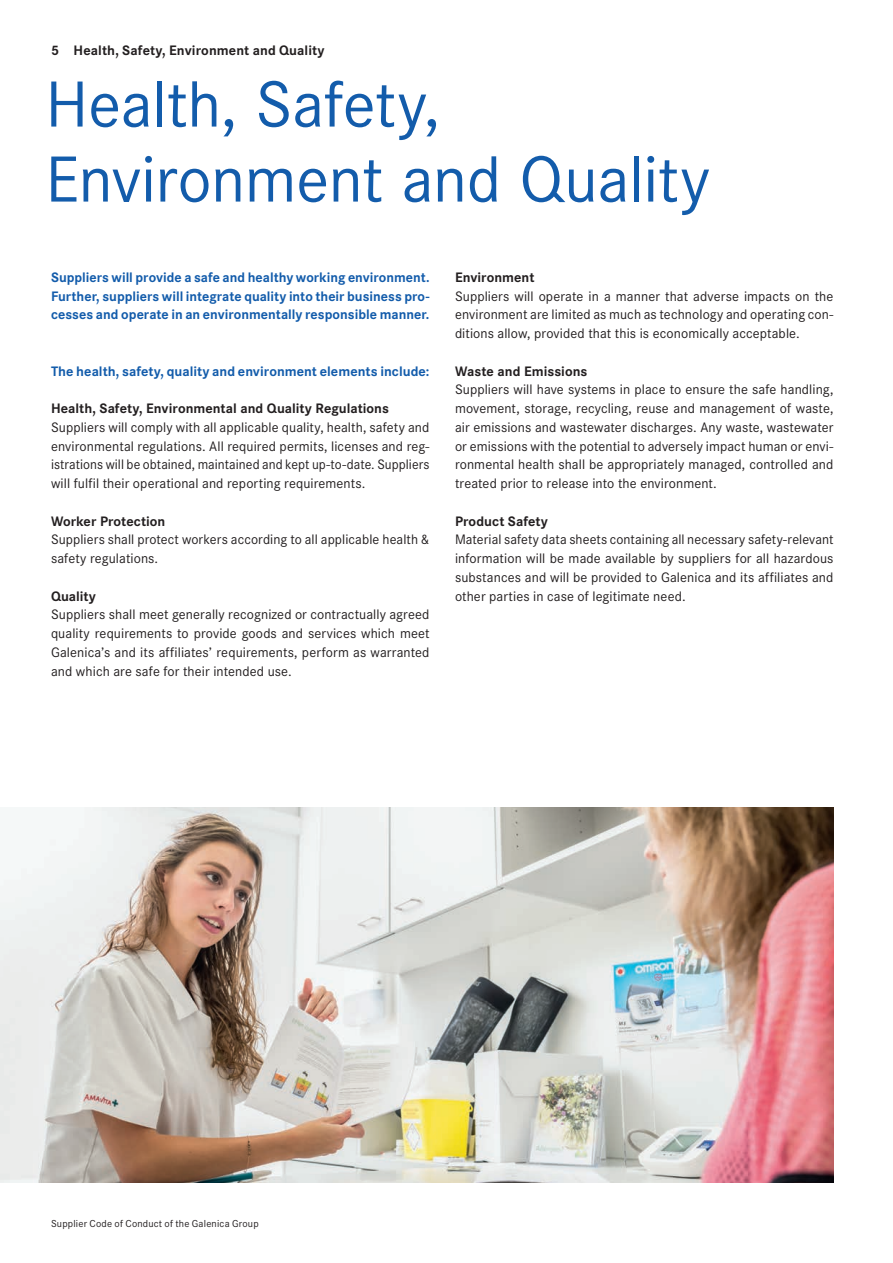
<style>
.page{position:relative;width:893px;height:1263px;background:#fff}
.page>*{position:absolute;margin:0;border:0;box-sizing:border-box;transform-origin:0 0}
.t1{font:67.5px/75px "Corporate S";letter-spacing:-.005em;color:#135cab}
.t2{font:14.25px/18.8px "Corporate S";letter-spacing:.005em;color:#231f20;text-align:justify}
.t3{font:700 14.25px/18.8px "Corporate S";letter-spacing:.005em;color:#135cab;text-align:justify}
.t4{font:700 14.25px "Corporate S";letter-spacing:.005em;color:#231f20}
.t5{font:10.5px "Corporate S";letter-spacing:.02em;color:#231f20}
</style>
<div class="page">
<img style="left:0;top:807px;width:833px;height:375px">
<p class="t4" style="left:51px;top:42px;width:275px">5 Health, Safety, Environment and Quality</p>
<h1 class="t1" style="left:45px;top:67px;width:666px">Health, Safety,<br>Environment and Quality</h1>
<p class="t3" style="left:51px;top:268px;width:380px">Suppliers will provide a safe and healthy working environment.<br>Further, suppliers will integrate quality into their business pro&shy;cesses and operate in an environmentally responsible manner.</p>
<p class="t3" style="left:51px;top:362px;width:380px">The health, safety, quality and environment elements include:</p>
<p class="t4" style="left:51px;top:400px;width:339px">Health, Safety, Environmental and Quality Regulations</p>
<p class="t2" style="left:51px;top:418px;width:380px">Suppliers will comply with all applicable quality, health, safety and environmental regulations. All required permits, licenses and reg&shy;istrations will be obtained, maintained and kept up-to-date. Suppliers will fulfil their operational and reporting requirements.</p>
<p class="t4" style="left:51px;top:513px;width:116px">Worker Protection</p>
<p class="t2" style="left:51px;top:530px;width:380px">Suppliers shall protect workers according to all applicable health &amp; safety regulations.</p>
<p class="t4" style="left:51px;top:588px;width:47px">Quality</p>
<p class="t2" style="left:51px;top:605px;width:380px">Suppliers shall meet generally recognized or contractually agreed quality requirements to provide goods and services which meet Galenica’s and its affiliates’ requirements, perform as warranted and which are safe for their intended use.</p>
<p class="t4" style="left:455px;top:269px;width:81px">Environment</p>
<p class="t2" style="left:455px;top:287px;width:380px">Suppliers will operate in a manner that adverse impacts on the environment are limited as much as technology and operating con&shy;ditions allow, provided that this is economically acceptable.</p>
<p class="t4" style="left:455px;top:363px;width:134px">Waste and Emissions</p>
<p class="t2" style="left:455px;top:380px;width:380px">Suppliers will have systems in place to ensure the safe handling, movement, storage, recycling, reuse and management of waste, air emissions and wastewater discharges. Any waste, wastewater or emissions with the potential to adversely impact human or envi&shy;ronmental health shall be appropriately managed, controlled and treated prior to release into the environment.</p>
<p class="t4" style="left:455px;top:513px;width:94px">Product Safety</p>
<p class="t2" style="left:455px;top:530px;width:380px">Material safety data sheets containing all necessary safety-relevant information will be made available by suppliers for all hazardous substances and will be provided to Galenica and its affiliates and other parties in case of legitimate need.</p>
<p class="t5" style="left:51px;top:1218px;width:209px">Supplier Code of Conduct of the Galenica Group</p>
</div>
